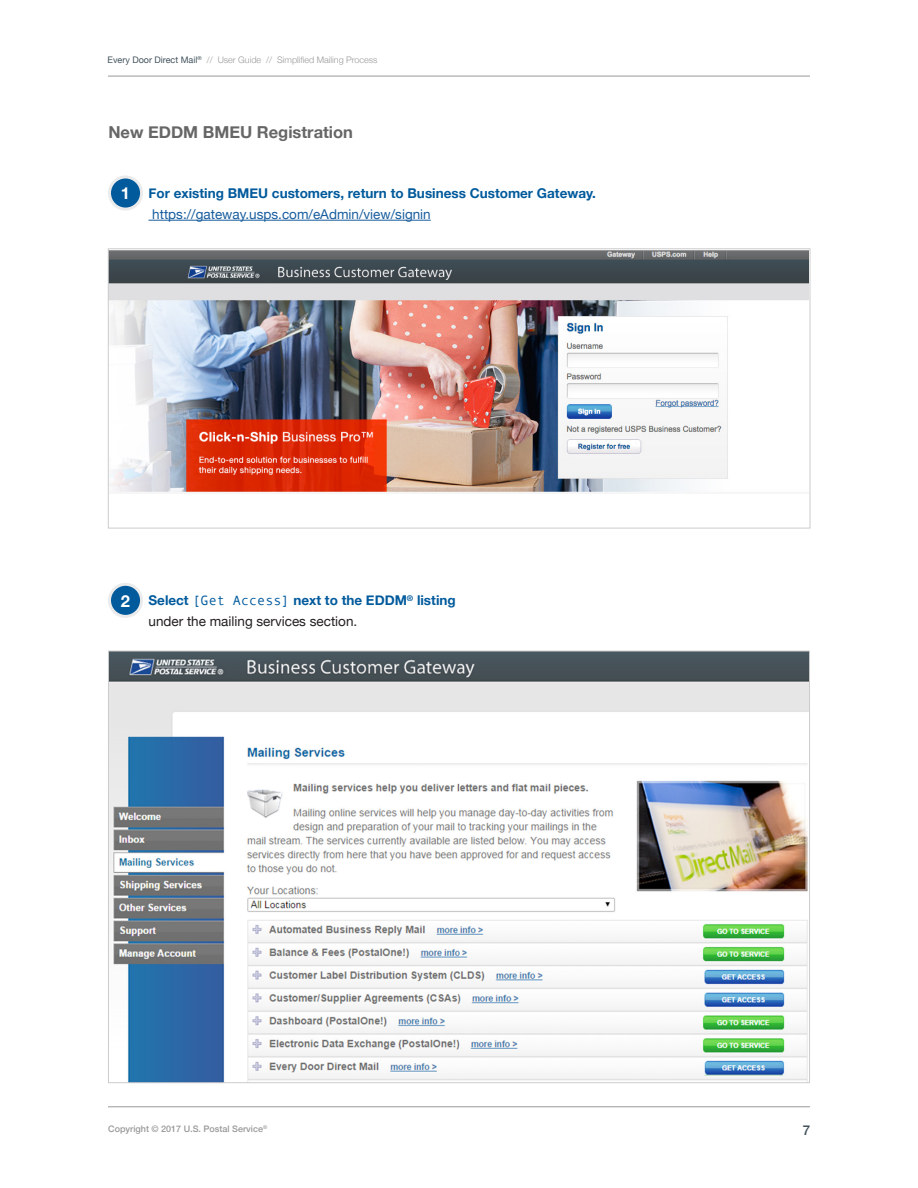
<style>
.page{position:relative;width:918px;height:1188px;background:#fff}
.page>*{position:absolute;margin:0;border:0;box-sizing:border-box;transform-origin:0 0}
.t1{font:700 16.5px "Helvetica Neue";color:#666}
.t2{font:700 16.5px "Helvetica Neue";color:#fff}
.circle_step{font:700 13.5px "Helvetica Neue";color:#005a9c}
.t3{font:13.5px "Helvetica Neue";color:#175d9e}
.t4{font:13.5px "Helvetica Neue";color:#231f20}
.t5{font:500 13.5px "Helvetica Neue";color:#41525c}
.t6{font:300 9px "Helvetica Neue";color:#999}
.t7{font:500 9px "Helvetica Neue";color:#999}
.s1{font-weight:400;color:#41525c}
.s2{font-family:"Andale Mono";font-weight:400}
</style>
<div class="page">
<hr style="left:108px;top:76px;width:702px;height:1px;background:#999">
<hr style="left:108px;top:1106px;width:702px;height:1px;background:#999">
<hr style="left:148px;top:220px;width:283px;height:1px;background:#175d9e">
<div style="left:110px;top:177px;width:32px;height:32px;background:#005a9c;border-radius:50%"></div>
<div style="left:108px;top:175px;width:35px;height:36px;border:3px solid #ebebeb;border-radius:50%"></div>
<div style="left:110px;top:584px;width:32px;height:32px;background:#005a9c;border-radius:50%"></div>
<div style="left:108px;top:583px;width:35px;height:35px;border:3px solid #ebebeb;border-radius:50%"></div>
<img style="left:110px;top:250px;width:698px;height:244px">
<img style="left:110px;top:653px;width:698px;height:428px">
<p class="t6" style="left:108px;top:52px;width:271px"><span class="s1">Every Door Direct Mail</span><sup>®</sup> // User Guide // Simplified Mailing Process</p>
<p class="t1" style="left:108px;top:119px;width:246px">New EDDM BMEU Registration</p>
<p class="t2" style="left:121px;top:180px;width:11px">1</p>
<p class="circle_step" style="left:148px;top:182px;width:449px">For existing BMEU customers, return to Business Customer Gateway.</p>
<p class="t3" style="left:152px;top:204px;width:280px">https://gateway.usps.com/eAdmin/view/signin</p>
<p class="t2" style="left:121px;top:588px;width:11px">2</p>
<p class="circle_step" style="left:148px;top:590px;width:309px">Select <span class="s2">[Get Access]</span> next to the EDDM<sup>®</sup> listing</p>
<p class="t4" style="left:148px;top:612px;width:210px">under the mailing services section.</p>
<p class="t7" style="left:108px;top:1122px;width:161px">Copyright © 2017 U.S. Postal Service<sup>®</sup></p>
<p class="t5" style="left:803px;top:1120px;width:9px">7</p>
</div>
